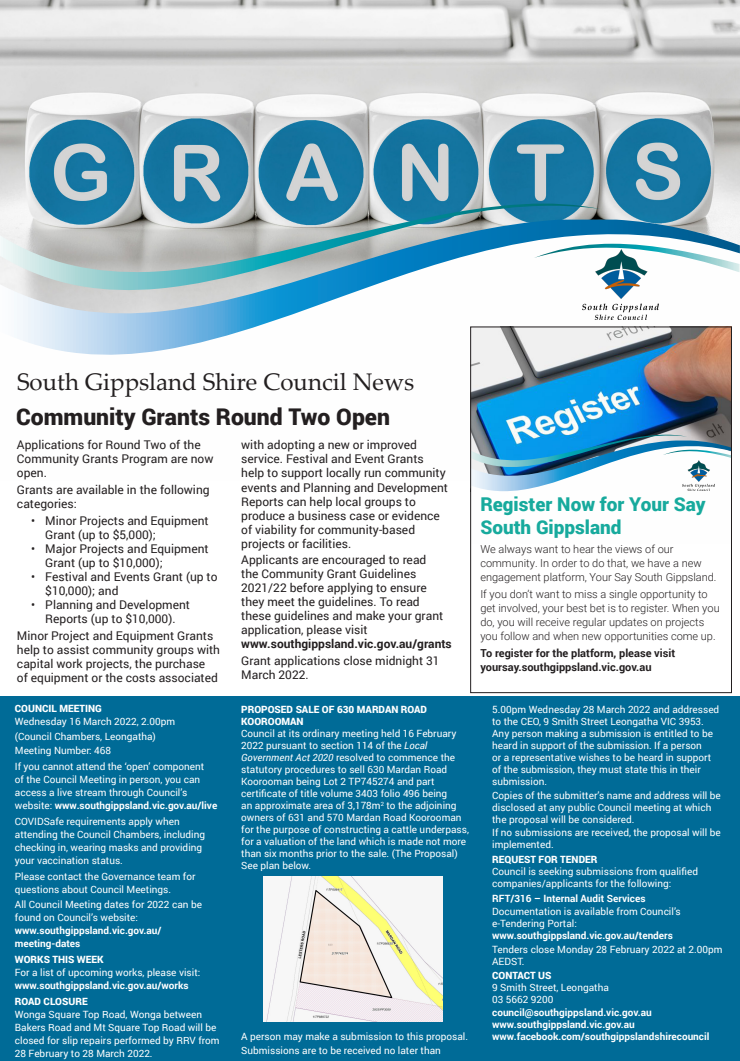
<style>
.page{position:relative;width:740px;height:1061px;background:#fff}
.page>*{position:absolute;margin:0;border:0;box-sizing:border-box;transform-origin:0 0}
.Heading_1{font:24px "Palatino Linotype";color:#231f20}
.Heading_2{font:900 23px "Roboto";color:#231f20}
.t1{font:900 19px/22.8px "Roboto";color:#17aa9d}
.Body{font:12px/14px "Roboto";color:#231f20}
.t2{font:300 11px/14px "Roboto";color:#231f20}
.t3{font:700 11px/14px "Roboto";color:#231f20}
.Body_-_Adverts{font:10px/12px "Roboto";color:#fff}
.Body_-_Adverts-2{font:700 10px "Roboto";color:#fff}
.Body_-_Adverts-3{font:900 10px/12px "Roboto";color:#fff}
.s1{font-weight:700}
.s2{font-style:italic}
</style>
<div class="page">
<img style="left:0;top:0;width:740px;height:219px">
<div style="left:0;top:696px;width:740px;height:364px;background:#006b97"></div>
<svg style="left:17px;top:219px;width:723px;height:136px"></svg>
<svg style="left:0;top:201px;width:600px;height:92px"></svg>
<svg style="left:534px;top:240px;width:205px;height:32px"></svg>
<img style="left:582px;top:249px;width:77px;height:71px">
<img style="left:472px;top:328px;width:258px;height:82px">
<img style="left:472px;top:410px;width:258px;height:24px">
<img style="left:472px;top:434px;width:258px;height:58px">
<img style="left:682px;top:460px;width:32px;height:30px">
<div style="left:470px;top:326px;width:262px;height:367px;border:1px solid #231f20"></div>
<img style="left:264px;top:876px;width:179px;height:145px">
<p class="Heading_1" style="left:17px;top:364px;width:399px">South Gippsland Shire Council News</p>
<p class="Heading_2" style="left:16px;top:400px;width:375px">Community Grants Round Two Open</p>
<p class="Body" style="left:17px;top:437px;width:198px">Applications for Round Two of the<br>Community Grants Program are now open.</p>
<p class="Body" style="left:17px;top:482px;width:194px">Grants are available in the following categories:</p>
<p class="Body" style="left:45px;top:513px;width:165px;text-indent:-14px">• Minor Projects and Equipment<br>Grant (up to $5,000);</p>
<p class="Body" style="left:45px;top:541px;width:165px;text-indent:-14px">• Major Projects and Equipment<br>Grant (up to $10,000);</p>
<p class="Body" style="left:45px;top:569px;width:174px;text-indent:-14px">• Festival and Events Grant (up to $10,000); and</p>
<p class="Body" style="left:31px;top:597px;width:160px;text-align:center">• Planning and Development<br>Reports (up to $10,000).</p>
<p class="Body" style="left:17px;top:628px;width:205px">Minor Project and Equipment Grants help to assist community groups with capital work projects, the purchase<br>of equipment or the costs associated</p>
<p class="Body_-_Adverts-3" style="left:15px;top:702px;width:88px">COUNCIL MEETING</p>
<p class="Body_-_Adverts" style="left:15px;top:715px;width:162px">Wednesday 16 March 2022, 2.00pm</p>
<p class="Body_-_Adverts" style="left:15px;top:729px;width:143px">(Council Chambers, Leongatha)</p>
<p class="Body_-_Adverts" style="left:15px;top:743px;width:98px">Meeting Number: 468</p>
<p class="Body_-_Adverts" style="left:15px;top:759px;width:204px;line-height:13px">If you cannot attend the ‘open’ component<br>of the Council Meeting in person, you can access a live stream through Council’s website: <span class="s1">www.southgippsland.vic.gov.au/live</span></p>
<p class="Body_-_Adverts" style="left:15px;top:814px;width:192px;line-height:13px">COVIDSafe requirements apply when attending the Council Chambers, including checking in, wearing masks and providing your vaccination status.</p>
<p class="Body_-_Adverts" style="left:15px;top:868px;width:182px;line-height:13px">Please contact the Governance team for questions about Council Meetings.</p>
<p class="Body_-_Adverts" style="left:15px;top:897px;width:189px;line-height:13px">All Council Meeting dates for 2022 can be found on Council’s website: <span class="s1">www.southgippsland.vic.gov.au/ meeting-dates</span></p>
<p class="Body_-_Adverts-3" style="left:15px;top:953px;width:90px">WORKS THIS WEEK</p>
<p class="Body_-_Adverts" style="left:15px;top:965px;width:187px;line-height:13px">For a list of upcoming works, please visit: <span class="s1">www.southgippsland.vic.gov.au/works</span></p>
<p class="Body_-_Adverts-3" style="left:15px;top:994px;width:74px">ROAD CLOSURE</p>
<p class="Body_-_Adverts" style="left:15px;top:1007px;width:206px;line-height:13px">Wonga Square Top Road, Wonga between Bakers Road and Mt Square Top Road will be closed for slip repairs performed by RRV from 28 February to 28 March 2022.</p>
<p class="Body" style="left:241px;top:437px;width:208px">with adopting a new or improved service. Festival and Event Grants help to support locally run community events and Planning and Development Reports can help local groups to produce a business case or evidence of viability for community-based projects or facilities.</p>
<p class="Body" style="left:241px;top:552px;width:212px">Applicants are encouraged to read<br>the Community Grant Guidelines 2021/22 before applying to ensure they meet the guidelines. To read these guidelines and make your grant application, please visit <span class="s1">www.southgippsland.vic.gov.au/grants</span></p>
<p class="Body" style="left:241px;top:653px;width:200px">Grant applications close midnight 31<br>March 2022.</p>
<p class="Body_-_Adverts-3" style="left:241px;top:703px;width:187px">PROPOSED SALE OF 630 MARDAN ROAD<br>KOOROOMAN</p>
<p class="Body_-_Adverts" style="left:241px;top:727px;width:229px">Council at its ordinary meeting held 16 February 2022 pursuant to section 114 of the <span class="s2">Local Government Act 2020</span> resolved to commence the statutory procedures to sell 630 Mardan Road Koorooman being Lot 2 TP745274 and part certificate of title volume 3403 folio 496 being<br>an approximate area of 3,178m<sup>2</sup> to the adjoining owners of 631 and 570 Mardan Road Koorooman for the purpose of constructing a cattle underpass, for a valuation of the land which is made not more than six months prior to the sale. (The Proposal)<br>See plan below.</p>
<p class="Body_-_Adverts" style="left:241px;top:1029px;width:228px">A person may make a submission to this proposal.</p>
<p class="Body_-_Adverts" style="left:241px;top:1043px;width:201px">Submissions are to be received no later than</p>
<p class="t1" style="left:480px;top:491px;width:227px">Register Now for Your Say<br>South Gippsland</p>
<p class="t2" style="left:480px;top:541px;width:238px">We always want to hear the views of our community. In order to do that, we have a new engagement platform, Your Say South Gippsland.</p>
<p class="t2" style="left:480px;top:586px;width:241px">If you don’t want to miss a single opportunity to get involved, your best bet is to register. When you do, you will receive regular updates on projects you follow and when new opportunities come up.</p>
<p class="t3" style="left:480px;top:645px;width:196px">To register for the platform, please visit yoursay.southgippsland.vic.gov.au</p>
<p class="Body_-_Adverts" style="left:492px;top:703px;width:229px">5.00pm Wednesday 28 March 2022 and addressed to the CEO, 9 Smith Street Leongatha VIC 3953.<br>Any person making a submission is entitled to be heard in support of the submission. If a person<br>or a representative wishes to be heard in support of the submission, they must state this in their submission.</p>
<p class="Body_-_Adverts" style="left:492px;top:788px;width:230px">Copies of the submitter’s name and address will be disclosed at any public Council meeting at which the proposal will be considered.</p>
<p class="Body_-_Adverts" style="left:492px;top:825px;width:230px">If no submissions are received, the proposal will be implemented.</p>
<p class="Body_-_Adverts-3" style="left:492px;top:852px;width:107px">REQUEST FOR TENDER</p>
<p class="Body_-_Adverts" style="left:492px;top:864px;width:207px">Council is seeking submissions from qualified companies/applicants for the following:</p>
<p class="Body_-_Adverts-2" style="left:492px;top:890px;width:155px">RFT/316 – Internal Audit Services</p>
<p class="Body_-_Adverts" style="left:492px;top:905px;width:190px">Documentation is available from Council’s e-Tendering Portal: <span class="s1">www.southgippsland.vic.gov.au/tenders</span></p>
<p class="Body_-_Adverts" style="left:492px;top:942px;width:232px">Tenders close Monday 28 February 2022 at 2.00pm<br>AEDST.</p>
<p class="Body_-_Adverts-3" style="left:492px;top:969px;width:61px">CONTACT US</p>
<p class="Body_-_Adverts" style="left:492px;top:981px;width:118px">9 Smith Street, Leongatha</p>
<p class="Body_-_Adverts" style="left:492px;top:993px;width:63px">03 5662 9200</p>
<p class="Body_-_Adverts-2" style="left:492px;top:1004px;width:161px">council@southgippsland.vic.gov.au</p>
<p class="Body_-_Adverts-2" style="left:492px;top:1016px;width:144px">www.southgippsland.vic.gov.au</p>
<p class="Body_-_Adverts-2" style="left:492px;top:1028px;width:219px">www.facebook.com/southgippslandshirecouncil</p>
</div>
